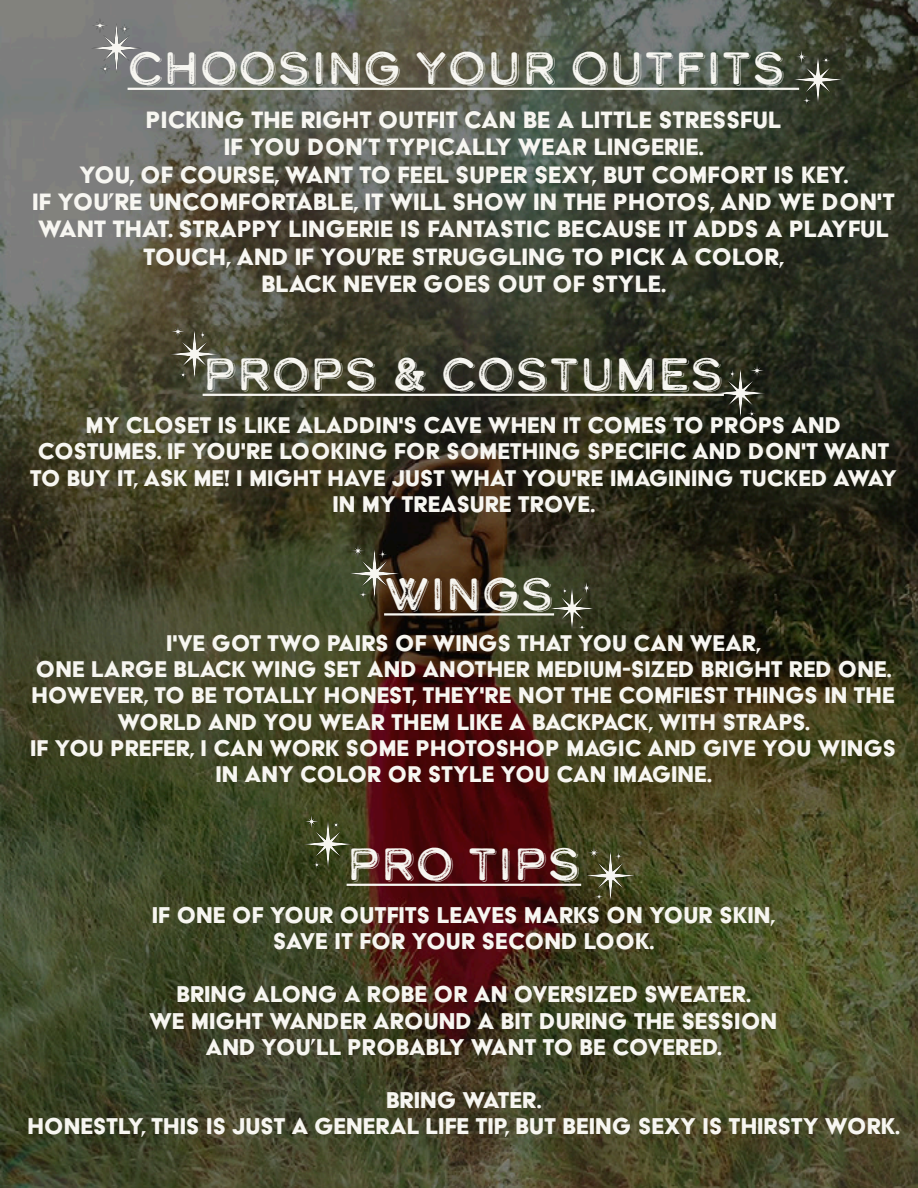
<style>
.page{position:relative;width:918px;height:1188px;background:#fff}
.page>*{position:absolute;margin:0;border:0;box-sizing:border-box;transform-origin:0 0}
.t1{font:45px "Calder Dark Grit Shadow";color:#f7f6f1}
.t2{font:27.3px/27.3px "Acier BAT Text Solid";color:#f7f6f1;text-align:center}
.t3{font:26.4px/26.4px "Acier BAT Text Solid";color:#f7f6f1;text-align:center}
.t4{font:26.25px/26.2px "Acier BAT Text Solid";color:#f7f6f1;text-align:center}
</style>
<div class="page">
<img style="left:0;top:0;width:918px;height:1188px">
<hr style="left:128px;top:88px;width:671px;height:2px;background:#f7f6f1">
<hr style="left:203px;top:394px;width:521px;height:2px;background:#f7f6f1">
<hr style="left:384px;top:613px;width:170px;height:3px;background:#f7f6f1">
<hr style="left:347px;top:884px;width:234px;height:2px;background:#f7f6f1">
<img style="left:78px;top:7px;width:78px;height:78px">
<img style="left:779px;top:39px;width:78px;height:78px">
<img style="left:156px;top:313px;width:77px;height:78px">
<img style="left:701px;top:352px;width:78px;height:78px">
<img style="left:335px;top:533px;width:78px;height:78px">
<img style="left:537px;top:572px;width:70px;height:69px">
<img style="left:289px;top:803px;width:78px;height:78px">
<img style="left:572px;top:835px;width:78px;height:78px">
<h1 class="t1" style="left:128px;top:38px;width:660px">CHOOSING YOUR OUTFITS</h1>
<p class="t2" style="left:32px;top:106px;width:864px">PICKING THE RIGHT OUTFIT CAN BE A LITTLE STRESSFUL<br>IF YOU DON’T TYPICALLY WEAR LINGERIE.<br>YOU, OF COURSE, WANT TO FEEL SUPER SEXY, BUT COMFORT IS KEY.<br>IF YOU’RE UNCOMFORTABLE, IT WILL SHOW IN THE PHOTOS, AND WE DON'T WANT THAT. STRAPPY LINGERIE IS FANTASTIC BECAUSE IT ADDS A PLAYFUL TOUCH, AND IF YOU’RE STRUGGLING TO PICK A COLOR,<br>BLACK NEVER GOES OUT OF STYLE.</p>
<h1 class="t1" style="left:203px;top:344px;width:523px">PROPS &amp; COSTUMES</h1>
<p class="t4" style="left:30px;top:412px;width:869px">MY CLOSET IS LIKE ALADDIN'S CAVE WHEN IT COMES TO PROPS AND COSTUMES. IF YOU'RE LOOKING FOR SOMETHING SPECIFIC AND DON'T WANT TO BUY IT, ASK ME! I MIGHT HAVE JUST WHAT YOU'RE IMAGINING TUCKED AWAY IN MY TREASURE TROVE.</p>
<h1 class="t1" style="left:384px;top:563px;width:171px">WINGS</h1>
<p class="t4" style="left:30px;top:630px;width:867px">I'VE GOT TWO PAIRS OF WINGS THAT YOU CAN WEAR,<br>ONE LARGE BLACK WING SET AND ANOTHER MEDIUM-SIZED BRIGHT RED ONE.<br>HOWEVER, TO BE TOTALLY HONEST, THEY'RE NOT THE COMFIEST THINGS IN THE WORLD AND YOU WEAR THEM LIKE A BACKPACK, WITH STRAPS.<br>IF YOU PREFER, I CAN WORK SOME PHOTOSHOP MAGIC AND GIVE YOU WINGS IN ANY COLOR OR STYLE YOU CAN IMAGINE.</p>
<h1 class="t1" style="left:347px;top:834px;width:236px">PRO TIPS</h1>
<p class="t3" style="left:152px;top:902px;width:626px">IF ONE OF YOUR OUTFITS LEAVES MARKS ON YOUR SKIN,<br>SAVE IT FOR YOUR SECOND LOOK.</p>
<p class="t3" style="left:149px;top:981px;width:630px">BRING ALONG A ROBE OR AN OVERSIZED SWEATER.<br>WE MIGHT WANDER AROUND A BIT DURING THE SESSION<br>AND YOU’LL PROBABLY WANT TO BE COVERED.</p>
<p class="t3" style="left:27px;top:1087px;width:875px">BRING WATER.<br>HONESTLY, THIS IS JUST A GENERAL LIFE TIP, BUT BEING SEXY IS THIRSTY WORK.</p>
</div>
